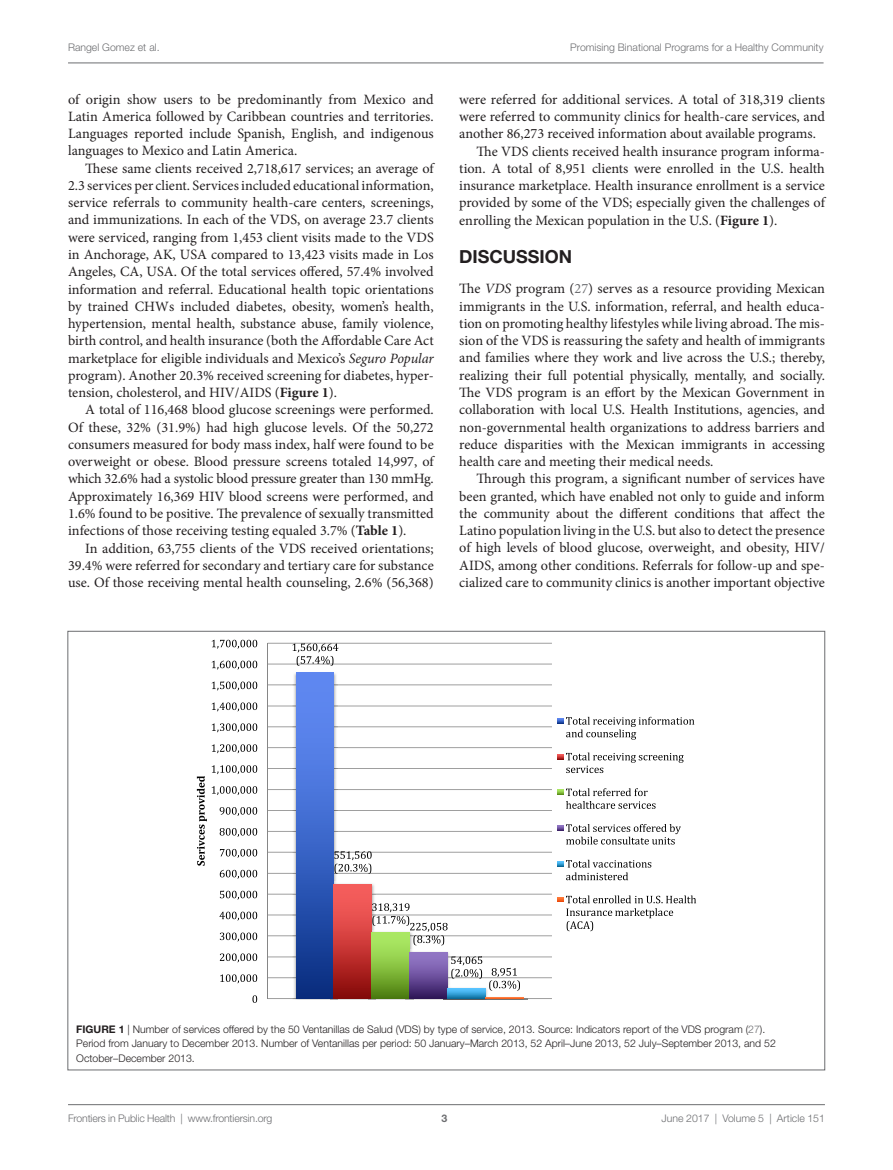
<style>
.page{position:relative;width:893px;height:1170px;background:#fff}
.page>*{position:absolute;margin:0;border:0;box-sizing:border-box;transform-origin:0 0}
.t1{font:700 18px "Helvetica Neue LT Std";color:#231f20}
.t2{font:14.25px/17.2px "Minion Pro";color:#231f20;text-align:justify}
.t3{font:300 10.5px/14.2px "Helvetica Neue LT Std";color:#231f20}
.t4{font:300 10.5px "Helvetica Neue LT Std";color:#6c6d70}
.t5{font:700 10.5px "Helvetica Neue LT Std";color:#6c6d70}
.s1{font-style:italic}
.s2{font-weight:700}
.s3{color:#6c6d70}
</style>
<div class="page">
<hr style="left:268px;top:998px;width:284px;height:1px;background:#868686">
<hr style="left:268px;top:977px;width:284px;height:1px;background:#868686">
<hr style="left:268px;top:956px;width:284px;height:1px;background:#868686">
<hr style="left:268px;top:935px;width:284px;height:1px;background:#868686">
<hr style="left:268px;top:914px;width:284px;height:1px;background:#868686">
<hr style="left:268px;top:893px;width:284px;height:1px;background:#868686">
<hr style="left:268px;top:872px;width:284px;height:1px;background:#868686">
<hr style="left:268px;top:851px;width:284px;height:1px;background:#868686">
<hr style="left:268px;top:830px;width:284px;height:1px;background:#868686">
<hr style="left:268px;top:810px;width:284px;height:1px;background:#868686">
<hr style="left:268px;top:789px;width:284px;height:1px;background:#868686">
<hr style="left:268px;top:768px;width:284px;height:1px;background:#868686">
<hr style="left:268px;top:747px;width:284px;height:1px;background:#868686">
<hr style="left:268px;top:726px;width:284px;height:1px;background:#868686">
<hr style="left:268px;top:705px;width:284px;height:1px;background:#868686">
<hr style="left:268px;top:684px;width:284px;height:1px;background:#868686">
<hr style="left:268px;top:663px;width:284px;height:1px;background:#868686">
<hr style="left:268px;top:642px;width:284px;height:1px;background:#868686">
<img style="left:292px;top:998px;width:152px;height:1px">
<img style="left:293px;top:673px;width:44px;height:137px">
<img style="left:292px;top:684px;width:46px;height:106px">
<img style="left:292px;top:810px;width:46px;height:105px">
<img style="left:292px;top:935px;width:4px;height:63px">
<img style="left:334px;top:881px;width:40px;height:12px">
<div style="left:296px;top:672px;width:38px;height:326px;background:linear-gradient(to bottom,#6994ff,#0b3388)"></div>
<div style="left:334px;top:883px;width:38px;height:115px;background:linear-gradient(to bottom,#ff6867,#8f0c0b)"></div>
<svg style="left:372px;top:945px;width:38px;height:53px;background:#7cb23a"></svg>
<div style="left:410px;top:951px;width:38px;height:47px;background:linear-gradient(to bottom,#a084d5,#381d63)"></div>
<hr style="left:267px;top:643px;width:1px;height:355px;background:#868686">
<svg style="left:292px;top:643px;width:46px;height:23px"></svg>
<svg style="left:334px;top:851px;width:38px;height:22px"></svg>
<svg style="left:372px;top:903px;width:76px;height:42px"></svg>
<svg style="left:444px;top:956px;width:76px;height:43px"></svg>
<svg style="left:252px;top:995px;width:5px;height:7px"></svg>
<svg style="left:220px;top:974px;width:37px;height:9px"></svg>
<svg style="left:220px;top:953px;width:37px;height:9px"></svg>
<svg style="left:220px;top:932px;width:37px;height:9px"></svg>
<svg style="left:219px;top:911px;width:38px;height:9px"></svg>
<svg style="left:220px;top:890px;width:37px;height:9px"></svg>
<svg style="left:212px;top:744px;width:45px;height:9px"></svg>
<svg style="left:212px;top:723px;width:45px;height:9px"></svg>
<svg style="left:212px;top:702px;width:45px;height:9px"></svg>
<svg style="left:212px;top:681px;width:45px;height:9px"></svg>
<svg style="left:212px;top:660px;width:45px;height:9px"></svg>
<svg style="left:212px;top:639px;width:45px;height:9px"></svg>
<svg style="left:197px;top:765px;width:60px;height:113px"></svg>
<svg style="left:558px;top:716px;width:136px;height:23px"></svg>
<svg style="left:558px;top:752px;width:126px;height:21px"></svg>
<svg style="left:558px;top:788px;width:98px;height:20px"></svg>
<svg style="left:558px;top:824px;width:123px;height:20px"></svg>
<svg style="left:558px;top:859px;width:93px;height:21px"></svg>
<svg style="left:558px;top:895px;width:138px;height:36px"></svg>
<hr style="left:68px;top:1104px;width:757px;height:1px;background:#6c6d70">
<hr style="left:68px;top:63px;width:755px;height:1px;background:#6c6d70">
<p class="t4" style="left:68px;top:41px;width:93px">Rangel Gomez et al.</p>
<p class="t4" style="left:570px;top:41px;width:255px">Promising Binational Programs for a Healthy Community</p>
<p class="t2" style="left:68px;top:90px;width:367px">of origin show users to be predominantly from Mexico and Latin America followed by Caribbean countries and territories.<br>Languages reported include Spanish, English, and indigenous languages to Mexico and Latin America.</p>
<p class="t2" style="left:68px;top:159px;width:367px;text-indent:17px">These same clients received 2,718,617 services; an average of 2.3 services per client. Services included educational information, service referrals to community health-care centers, screenings, and immunizations. In each of the VDS, on average 23.7 clients were serviced, ranging from 1,453 client visits made to the VDS in Anchorage, AK, USA compared to 13,423 visits made in Los Angeles, CA, USA. Of the total services offered, 57.4% involved information and referral. Educational health topic orientations by trained CHWs included diabetes, obesity, women’s health, hypertension, mental health, substance abuse, family violence, birth control, and health insurance (both the Affordable Care Act marketplace for eligible individuals and Mexico’s <span class="s1">Seguro Popular </span>program). Another 20.3% received screening for diabetes, hyper&shy;tension, cholesterol, and HIV/AIDS (<span class="s2">Figure 1</span>).</p>
<p class="t2" style="left:68px;top:401px;width:367px;text-indent:17px">A total of 116,468 blood glucose screenings were performed.<br>Of these, 32% (31.9%) had high glucose levels. Of the 50,272 consumers measured for body mass index, half were found to be overweight or obese. Blood pressure screens totaled 14,997, of which 32.6% had a systolic blood pressure greater than 130 mmHg.<br>Approximately 16,369 HIV blood screens were performed, and 1.6% found to be positive. The prevalence of sexually transmitted infections of those receiving testing equaled 3.7% (<span class="s2">Table 1</span>).</p>
<p class="t2" style="left:68px;top:539px;width:367px;text-indent:17px">In addition, 63,755 clients of the VDS received orientations; 39.4% were referred for secondary and tertiary care for substance use. Of those receiving mental health counseling, 2.6% (56,368)</p>
<p class="t2" style="left:459px;top:91px;width:367px">were referred for additional services. A total of 318,319 clients</p>
<p class="t2" style="left:459px;top:108px;width:367px">were referred to community clinics for health-care services, and</p>
<p class="t2" style="left:459px;top:125px;width:358px">another 86,273 received information about available programs.</p>
<p class="t2" style="left:476px;top:142px;width:350px">The VDS clients received health insurance program informa-</p>
<p class="t2" style="left:459px;top:160px;width:367px">tion. A total of 8,951 clients were enrolled in the U.S. health</p>
<p class="t2" style="left:459px;top:177px;width:367px">insurance marketplace. Health insurance enrollment is a service</p>
<p class="t2" style="left:459px;top:194px;width:367px">provided by some of the VDS; especially given the challenges of</p>
<p class="t2" style="left:459px;top:211px;width:320px">enrolling the Mexican population in the U.S. (<span class="s2">Figure 1</span>).</p>
<p class="t1" style="left:459px;top:246px;width:112px">DISCUSSION</p>
<p class="t2" style="left:459px;top:280px;width:367px">The <span class="s1">VDS</span> program (<span class="s3">27</span>) serves as a resource providing Mexican immigrants in the U.S. information, referral, and health educa&shy;tion on promoting healthy lifestyles while living abroad. The mis&shy;sion of the VDS is reassuring the safety and health of immigrants and families where they work and live across the U.S.; thereby, realizing their full potential physically, mentally, and socially.<br>The VDS program is an effort by the Mexican Government in collaboration with local U.S. Health Institutions, agencies, and non-governmental health organizations to address barriers and reduce disparities with the Mexican immigrants in accessing health care and meeting their medical needs.</p>
<p class="t2" style="left:459px;top:470px;width:367px;text-indent:17px">Through this program, a significant number of services have been granted, which have enabled not only to guide and inform the community about the different conditions that affect the Latino population living in the U.S. but also to detect the presence of high levels of blood glucose, overweight, and obesity, HIV/ AIDS, among other conditions. Referrals for follow-up and spe&shy;cialized care to community clinics is another important objective</p>
<p class="t3" style="left:76px;top:1021px;width:701px"><span class="s2">FIGURE 1</span> | Number of services offered by the 50 Ventanillas de Salud (VDS) by type of service, 2013. Source: Indicators report of the VDS program (<span class="s3">27</span>).<br>Period from January to December 2013. Number of Ventanillas per period: 50 January–March 2013, 52 April–June 2013, 52 July–September 2013, and 52<br>October–December 2013.</p>
<p class="t4" style="left:68px;top:1111px;width:206px">Frontiers in Public Health | www.frontiersin.org</p>
<p class="t4" style="left:662px;top:1111px;width:165px">June 2017 | Volume 5 | Article 151</p>
<p class="t5" style="left:441px;top:1111px;width:7px">3</p>
</div>
